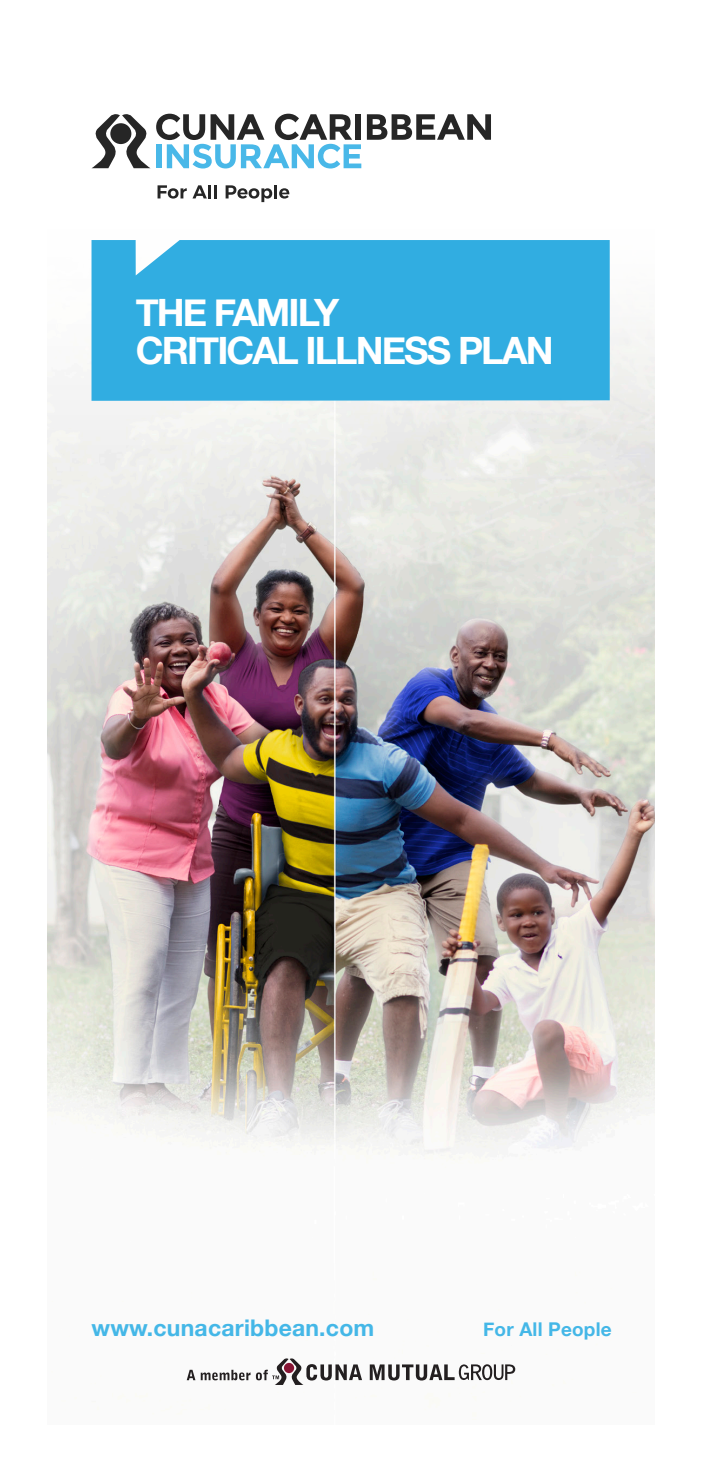
<style>
.page{position:relative;width:702px;height:1472px;background:#fff}
.page>*{position:absolute;margin:0;border:0;box-sizing:border-box;transform-origin:0 0}
.t1{font:700 37.57px/37.6px "Helvetica Neue";letter-spacing:-.05em;color:#fff}
.t2{font:700 22.95px "Helvetica Neue";letter-spacing:.01em;color:#44b7e7}
.t3{font:700 18.9px "Helvetica Neue";letter-spacing:.01em;color:#44b7e7}
</style>
<div class="page">
<img style="left:47px;top:240px;width:608px;height:1141px">
<div style="left:92px;top:240px;width:518px;height:161px;background:#31ade1"></div>
<svg style="left:187px;top:1369px;width:8px;height:11px"></svg>
<svg style="left:370px;top:1364px;width:145px;height:16px"></svg>
<svg style="left:201px;top:1357px;width:161px;height:28px"></svg>
<svg style="left:367px;top:114px;width:124px;height:26px"></svg>
<svg style="left:92px;top:113px;width:269px;height:55px"></svg>
<svg style="left:158px;top:185px;width:29px;height:14px"></svg>
<svg style="left:193px;top:185px;width:24px;height:13px"></svg>
<svg style="left:226px;top:185px;width:64px;height:17px"></svg>
<p class="t1" style="left:136px;top:295px;width:419px">THE FAMILY<br>CRITICAL ILLNESS PLAN</p>
<p class="t2" style="left:91px;top:1309px;width:284px">www.cunacaribbean.com</p>
<p class="t3" style="left:483px;top:1314px;width:130px">For All People</p>
</div>
